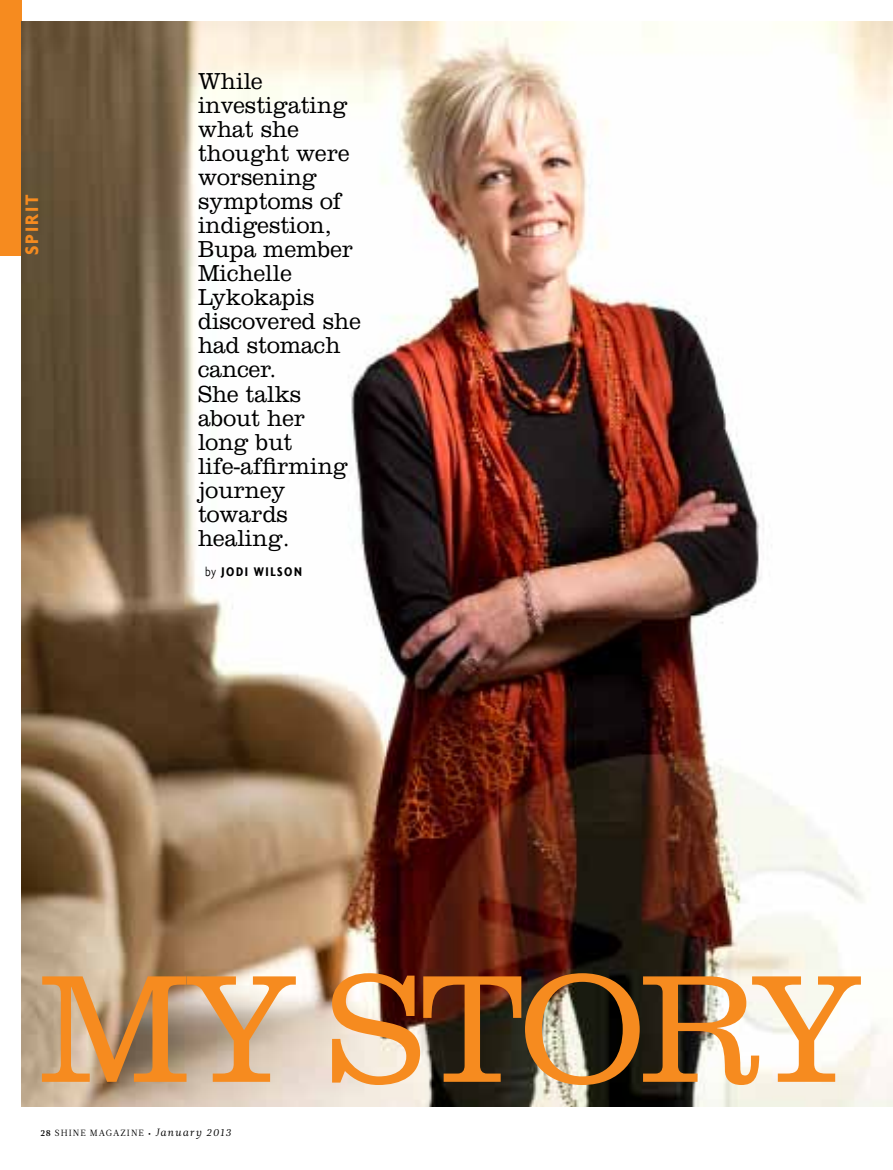
<style>
.page{position:relative;width:893px;height:1170px;background:#fff}
.page>*{position:absolute;margin:0;border:0;box-sizing:border-box;transform-origin:0 0}
.t1{font:300 158.85px "Clarendon LT Std";letter-spacing:-.03em;color:#f68b1f}
.t2{font:300 24px/24px "Clarendon LT Std";color:#000;scale:.95 1}
.t3{font:700 19.5px "Agenda";letter-spacing:.115em;color:#f68b1f;scale:.95 1}
.t4{font:700 condensed 13.5px "Agenda";letter-spacing:.115em;color:#000}
.t5{font:9px "Leitura News Roman 1";letter-spacing:.115em;color:#000}
.s1{font-weight:300}
.s2{font-family:"Leitura News Roman 3"}
.s3{font-family:"Leitura News Italic 1";font-size:10.5px}
</style>
<div class="page">
<div style="left:0;top:0;width:21px;height:255px;background:#f68b1f"></div>
<img style="left:21px;top:21px;width:872px;height:1085px">
<p class="t3" style="left:20px;top:256px;width:66px;rotate:-90deg">spirit</p>
<p class="t2" style="left:198px;top:69px;width:173px">While investigating what she thought were worsening symptoms of indigestion,<br>Bupa member<br>Michelle<br>Lykokapis discovered she had stomach cancer.<br>She talks about her long but life-affirming journey towards healing.</p>
<p class="t4" style="left:205px;top:563px;width:98px"><span class="s1">by</span> JODI WILSON</p>
<h1 class="t1" style="left:39px;top:936px;width:826px">My story</h1>
<p class="t5" style="left:40px;top:1126px;width:192px"><span class="s2">28</span> SHINE MAGAZINE • <span class="s3">January 2013</span></p>
</div>
